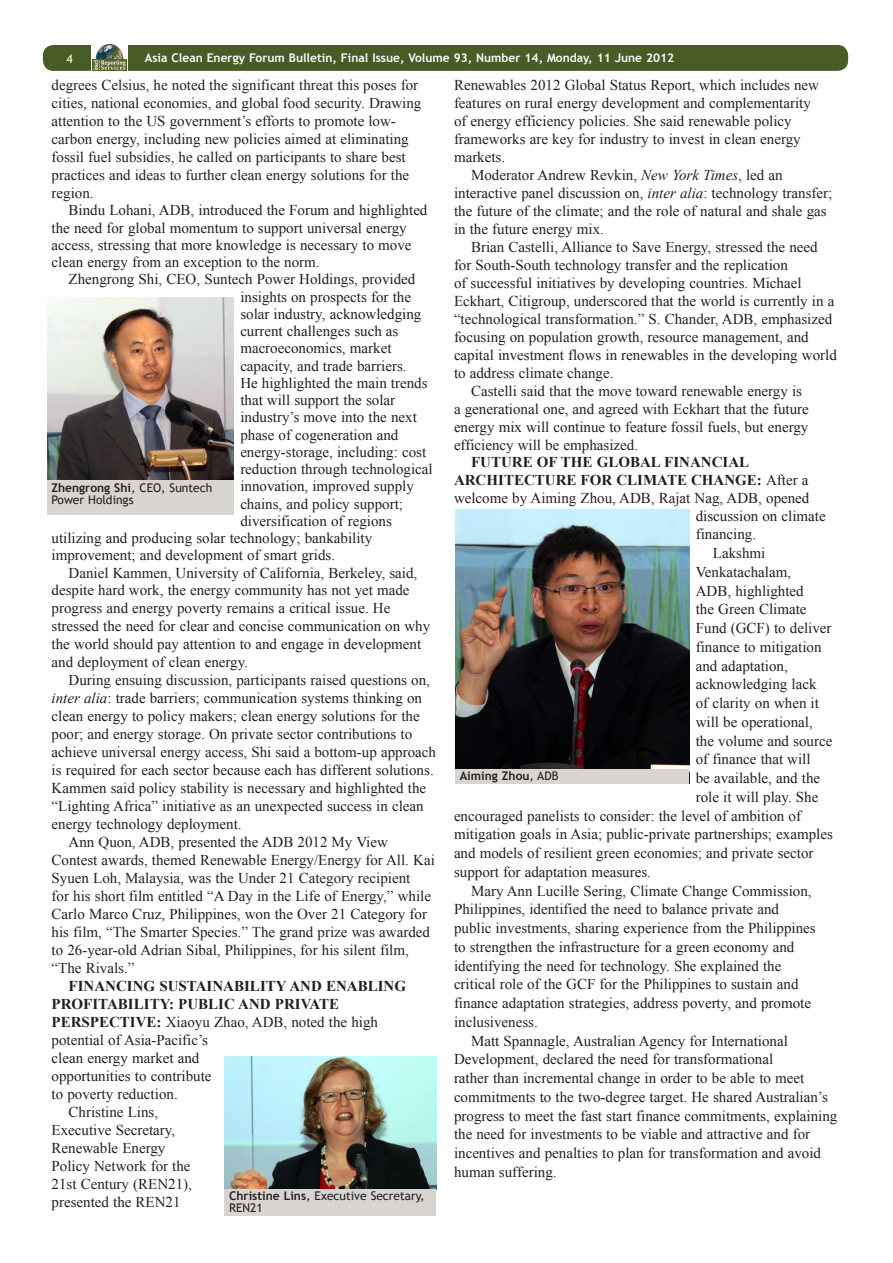
<style>
.page{position:relative;width:893px;height:1263px;background:#fff}
.page>*{position:absolute;margin:0;border:0;box-sizing:border-box;transform-origin:0 0}
.ENB_-_Body{font:15px/18px "Times New Roman";color:#231f20}
.ENB_-_Body-2{font:700 15px "Times New Roman";color:#231f20}
.t1{font:700 12px "Trebuchet MS";color:#fbfdfe}
.Image_caption{font:12px/12px "Trebuchet MS";color:#231f20}
.Image_caption-2{font:700 12px "Trebuchet MS";color:#231f20}
.t2{font:12px "Trebuchet MS";color:#fff}
.s1{font-style:italic}
.s2{font-weight:700}
.s3{font-weight:400}
</style>
<div class="page">
<div style="left:43px;top:45px;width:805px;height:26px;background:#485c26;border-radius:10px"></div>
<div style="left:91px;top:44px;width:37px;height:27px;background:#fff"></div>
<img style="left:92px;top:45px;width:35px;height:26px">
<img style="left:455px;top:509px;width:234px;height:260px">
<div style="left:455px;top:769px;width:234px;height:15px;background:#d7d4d2"></div>
<img style="left:225px;top:1056px;width:211px;height:134px">
<div style="left:225px;top:1190px;width:211px;height:26px;background:#d7d4d2"></div>
<img style="left:47px;top:297px;width:187px;height:184px">
<div style="left:47px;top:481px;width:187px;height:34px;background:#d7d4d2"></div>
<p class="t2" style="left:67px;top:51px;width:8px">4</p>
<p class="t1" style="left:145px;top:50px;width:531px">Asia Clean Energy Forum Bulletin, Final Issue, Volume 93, Number 14, Monday, 11 June 2012</p>
<p class="ENB_-_Body" style="left:52px;top:76px;width:371px">degrees Celsius, he noted the significant threat this poses for cities, national economies, and global food security. Drawing attention to the US government’s efforts to promote low&shy;carbon energy, including new policies aimed at eliminating fossil fuel subsidies, he called on participants to share best practices and ideas to further clean energy solutions for the region.</p>
<p class="ENB_-_Body" style="left:52px;top:201px;width:377px;line-height:17.2px;text-indent:17px">Bindu Lohani, ADB, introduced the Forum and highlighted the need for global momentum to support universal energy access, stressing that more knowledge is necessary to move clean energy from an exception to the norm.</p>
<p class="ENB_-_Body" style="left:69px;top:270px;width:348px">Zhengrong Shi, CEO, Suntech Power Holdings, provided</p>
<p class="ENB_-_Body" style="left:240px;top:287px;width:172px">insights on prospects for the</p>
<p class="ENB_-_Body" style="left:240px;top:304px;width:183px">solar industry, acknowledging</p>
<p class="ENB_-_Body" style="left:240px;top:322px;width:160px">current challenges such as</p>
<p class="ENB_-_Body" style="left:240px;top:339px;width:153px">macroeconomics, market</p>
<p class="ENB_-_Body" style="left:240px;top:356px;width:168px">capacity, and trade barriers.</p>
<p class="ENB_-_Body" style="left:240px;top:373px;width:189px">He highlighted the main trends</p>
<p class="ENB_-_Body" style="left:240px;top:391px;width:156px">that will support the solar</p>
<p class="ENB_-_Body" style="left:240px;top:408px;width:178px">industry’s move into the next</p>
<p class="ENB_-_Body" style="left:240px;top:425px;width:160px">phase of cogeneration and</p>
<p class="ENB_-_Body" style="left:240px;top:442px;width:187px">energy-storage, including: cost</p>
<p class="ENB_-_Body" style="left:240px;top:460px;width:194px">reduction through technological</p>
<p class="ENB_-_Body" style="left:240px;top:477px;width:175px">innovation, improved supply</p>
<p class="ENB_-_Body" style="left:240px;top:494px;width:164px">chains, and policy support;</p>
<p class="ENB_-_Body" style="left:240px;top:511px;width:153px">diversification of regions</p>
<p class="ENB_-_Body" style="left:52px;top:529px;width:322px">utilizing and producing solar technology; bankability</p>
<p class="ENB_-_Body" style="left:52px;top:546px;width:285px">improvement; and development of smart grids.</p>
<p class="ENB_-_Body" style="left:52px;top:563px;width:380px;text-indent:17px">Daniel Kammen, University of California, Berkeley, said, despite hard work, the energy community has not yet made progress and energy poverty remains a critical issue. He stressed the need for clear and concise communication on why the world should pay attention to and engage in development and deployment of clean energy.</p>
<p class="ENB_-_Body" style="left:52px;top:670px;width:386px;text-indent:17px">During ensuing discussion, participants raised questions on, <span class="s1">inter alia</span>: trade barriers; communication systems thinking on clean energy to policy makers; clean energy solutions for the poor; and energy storage. On private sector contributions to achieve universal energy access, Shi said a bottom-up approach is required for each sector because each has different solutions.<br>Kammen said policy stability is necessary and highlighted the “Lighting Africa” initiative as an unexpected success in clean energy technology deployment.</p>
<p class="ENB_-_Body" style="left:52px;top:832px;width:385px;text-indent:17px">Ann Quon, ADB, presented the ADB 2012 My View Contest awards, themed Renewable Energy/Energy for All. Kai Syuen Loh, Malaysia, was the Under 21 Category recipient<br>for his short film entitled “A Day in the Life of Energy,” while Carlo Marco Cruz, Philippines, won the Over 21 Category for his film, “The Smarter Species.” The grand prize was awarded to 26-year-old Adrian Sibal, Philippines, for his silent film, “The Rivals.”</p>
<p class="ENB_-_Body" style="left:52px;top:976px;width:356px;text-indent:17px"><span class="s2">FINANCING SUSTAINABILITY AND ENABLING<br>PROFITABILITY: PUBLIC AND PRIVATE<br>PERSPECTIVE:</span> Xiaoyu Zhao, ADB, noted the high potential of Asia-Pacific’s<br>clean energy market and<br>opportunities to contribute<br>to poverty reduction.</p>
<p class="ENB_-_Body" style="left:52px;top:1102px;width:142px;text-indent:17px">Christine Lins,<br>Executive Secretary,<br>Renewable Energy<br>Policy Network for the<br>21st Century (REN21), presented the REN21</p>
<p class="ENB_-_Body" style="left:454px;top:76px;width:367px">Renewables 2012 Global Status Report, which includes new features on rural energy development and complementarity of energy efficiency policies. She said renewable policy frameworks are key for industry to invest in clean energy markets.</p>
<p class="ENB_-_Body" style="left:454px;top:166px;width:380px;text-indent:17px">Moderator Andrew Revkin, <span class="s1">New York Times</span>, led an interactive panel discussion on, <span class="s1">inter alia</span>: technology transfer; the future of the climate; and the role of natural and shale gas in the future energy mix.</p>
<p class="ENB_-_Body" style="left:454px;top:238px;width:384px;text-indent:17px">Brian Castelli, Alliance to Save Energy, stressed the need for South-South technology transfer and the replication<br>of successful initiatives by developing countries. Michael Eckhart, Citigroup, underscored that the world is currently in a “technological transformation.” S. Chander, ADB, emphasized focusing on population growth, resource management, and capital investment flows in renewables in the developing world to address climate change.</p>
<p class="ENB_-_Body" style="left:454px;top:382px;width:356px;text-indent:17px">Castelli said that the move toward renewable energy is a generational one, and agreed with Eckhart that the future energy mix will continue to feature fossil fuels, but energy efficiency will be emphasized.</p>
<p class="ENB_-_Body-2" style="left:471px;top:452px;width:280px">FUTURE OF THE GLOBAL FINANCIAL</p>
<p class="ENB_-_Body-2" style="left:454px;top:470px;width:356px">ARCHITECTURE FOR CLIMATE CHANGE: <span class="s3">After a</span></p>
<p class="ENB_-_Body" style="left:454px;top:489px;width:357px">welcome by Aiming Zhou, ADB, Rajat Nag, ADB, opened</p>
<p class="ENB_-_Body" style="left:696px;top:507px;width:131px">discussion on climate</p>
<p class="ENB_-_Body" style="left:696px;top:525px;width:62px">financing.</p>
<p class="ENB_-_Body" style="left:713px;top:544px;width:54px">Lakshmi</p>
<p class="ENB_-_Body" style="left:696px;top:562px;width:97px">Venkatachalam,</p>
<p class="ENB_-_Body" style="left:696px;top:581px;width:109px">ADB, highlighted</p>
<p class="ENB_-_Body" style="left:696px;top:600px;width:112px">the Green Climate</p>
<p class="ENB_-_Body" style="left:696px;top:619px;width:137px">Fund (GCF) to deliver</p>
<p class="ENB_-_Body" style="left:696px;top:637px;width:127px">finance to mitigation</p>
<p class="ENB_-_Body" style="left:696px;top:656px;width:94px">and adaptation,</p>
<p class="ENB_-_Body" style="left:696px;top:675px;width:122px">acknowledging lack</p>
<p class="ENB_-_Body" style="left:696px;top:694px;width:125px">of clarity on when it</p>
<p class="ENB_-_Body" style="left:696px;top:712px;width:118px">will be operational,</p>
<p class="ENB_-_Body" style="left:696px;top:731px;width:138px">the volume and source</p>
<p class="ENB_-_Body" style="left:696px;top:750px;width:116px">of finance that will</p>
<p class="ENB_-_Body" style="left:696px;top:769px;width:126px">be available, and the</p>
<p class="ENB_-_Body" style="left:696px;top:787px;width:124px">role it will play. She</p>
<p class="ENB_-_Body" style="left:454px;top:806px;width:349px">encouraged panelists to consider: the level of ambition of</p>
<p class="ENB_-_Body" style="left:454px;top:825px;width:380px">mitigation goals in Asia; public-private partnerships; examples</p>
<p class="ENB_-_Body" style="left:454px;top:844px;width:361px">and models of resilient green economies; and private sector</p>
<p class="ENB_-_Body" style="left:454px;top:862px;width:198px">support for adaptation measures.</p>
<p class="ENB_-_Body" style="left:454px;top:881px;width:363px;line-height:18.8px;text-indent:17px">Mary Ann Lucille Sering, Climate Change Commission, Philippines, identified the need to balance private and public investments, sharing experience from the Philippines to strengthen the infrastructure for a green economy and identifying the need for technology. She explained the critical role of the GCF for the Philippines to sustain and finance adaptation strategies, address poverty, and promote inclusiveness.</p>
<p class="ENB_-_Body" style="left:454px;top:1031px;width:385px;line-height:18.8px;text-indent:17px">Matt Spannagle, Australian Agency for International Development, declared the need for transformational<br>rather than incremental change in order to be able to meet commitments to the two-degree target. He shared Australian’s progress to meet the fast start finance commitments, explaining the need for investments to be viable and attractive and for incentives and penalties to plan for transformation and avoid human suffering.</p>
<p class="Image_caption" style="left:51px;top:482px;width:162px"><span class="s2">Zhengrong Shi</span>, CEO, Suntech<br>Power Holdings</p>
<p class="Image_caption-2" style="left:460px;top:768px;width:100px">Aiming Zhou<span class="s3">, ADB</span></p>
<p class="Image_caption" style="left:229px;top:1190px;width:197px"><span class="s2">Christine Lins</span>, Executive Secretary,<br>REN21</p>
</div>
